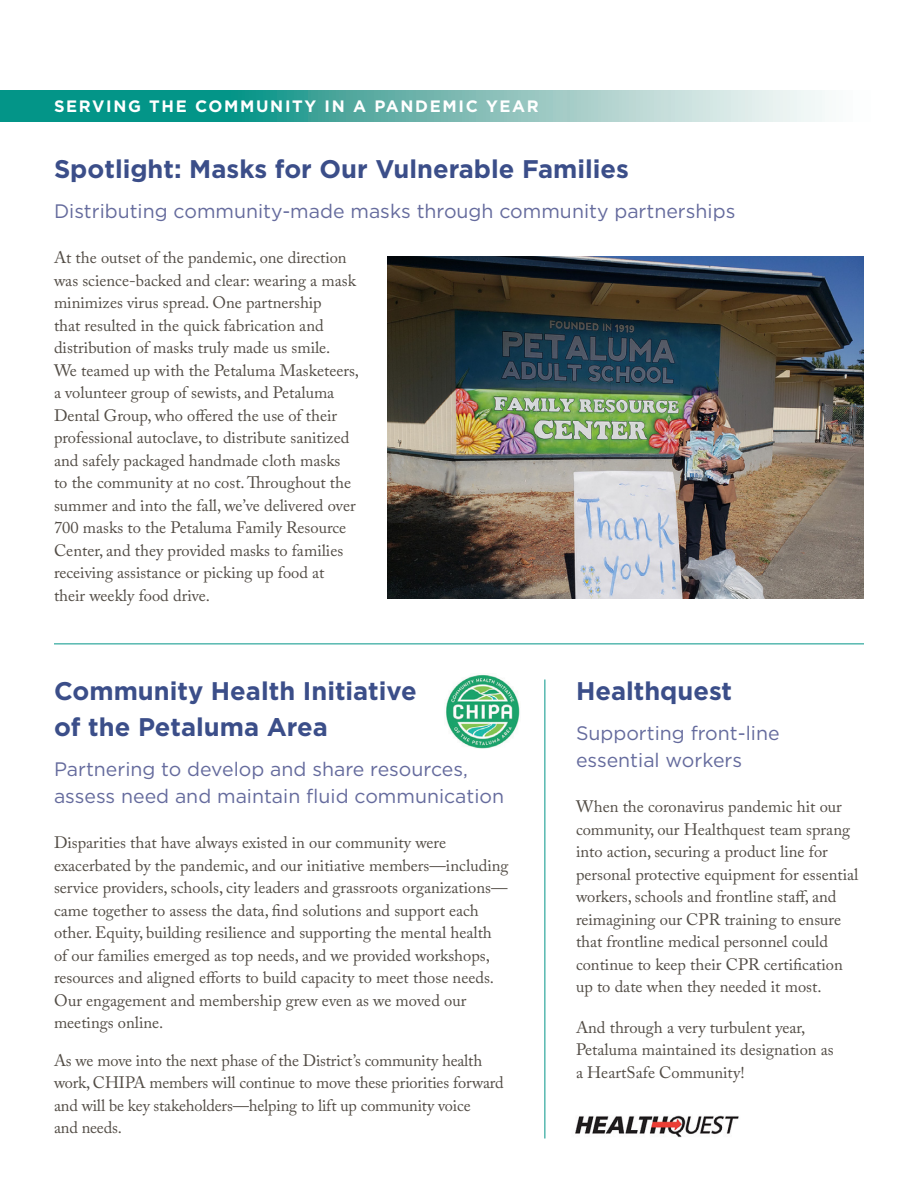
<style>
.page{position:relative;width:918px;height:1188px;background:#fff}
.page>*{position:absolute;margin:0;border:0;box-sizing:border-box;transform-origin:0 0}
.head{font:700 25.5px/36px "Gotham";color:#3b4e89}
.subhead{font:19.5px/27px "Gotham";color:#656b9d}
.body_11_15{font:16.5px/22.5px "Adobe Caslon Pro";color:#524c45}
.page_header{font:700 16.5px "Gotham";letter-spacing:.1em;color:#fff}
</style>
<div class="page">
<img style="left:446px;top:675px;width:74px;height:73px">
<img style="left:575px;top:1115px;width:164px;height:23px">
<img style="left:387px;top:256px;width:477px;height:342px">
<hr style="left:544px;top:680px;width:1px;height:458px;background:#039588">
<hr style="left:54px;top:644px;width:810px;height:1px;background:#039588">
<svg style="left:0;top:90px;width:825px;height:32px;background:#67b8b0"></svg>
<p class="page_header" style="left:54px;top:96px;width:486px">SERVING THE COMMUNITY IN A PANDEMIC YEAR</p>
<p class="head" style="left:54px;top:151px;width:576px">Spotlight: Masks for Our Vulnerable Families</p>
<p class="subhead" style="left:54px;top:198px;width:683px">Distributing community-made masks through community partnerships</p>
<p class="body_11_15" style="left:54px;top:246px;width:307px">At the outset of the pandemic, one direction was science-backed and clear: wearing a mask minimizes virus spread. One partnership<br>that resulted in the quick fabrication and distribution of masks truly made us smile.<br>We teamed up with the Petaluma Masketeers, a volunteer group of sewists, and Petaluma Dental Group, who offered the use of their professional autoclave, to distribute sanitized and safely packaged handmade cloth masks<br>to the community at no cost. Throughout the summer and into the fall, we’ve delivered over 700 masks to the Petaluma Family Resource Center, and they provided masks to families receiving assistance or picking up food at their weekly food drive.</p>
<p class="head" style="left:54px;top:673px;width:364px">Community Health Initiative of the Petaluma Area</p>
<p class="subhead" style="left:54px;top:756px;width:452px">Partnering to develop and share resources, assess need and maintain fluid communication</p>
<p class="body_11_15" style="left:54px;top:831px;width:456px">Disparities that have always existed in our community were exacerbated by the pandemic, and our initiative members—including service providers, schools, city leaders and grassroots organizations— came together to assess the data, find solutions and support each other. Equity, building resilience and supporting the mental health of our families emerged as top needs, and we provided workshops, resources and aligned efforts to build capacity to meet those needs.<br>Our engagement and membership grew even as we moved our meetings online.</p>
<p class="body_11_15" style="left:54px;top:1049px;width:451px">As we move into the next phase of the District’s community health work, CHIPA members will continue to move these priorities forward and will be key stakeholders—helping to lift up community voice<br>and needs.</p>
<p class="head" style="left:576px;top:673px;width:158px">Healthquest</p>
<p class="subhead" style="left:576px;top:720px;width:205px">Supporting front-line essential workers</p>
<p class="body_11_15" style="left:576px;top:795px;width:284px">When the coronavirus pandemic hit our community, our Healthquest team sprang into action, securing a product line for personal protective equipment for essential workers, schools and frontline staff, and reimagining our CPR training to ensure that frontline medical personnel could continue to keep their CPR certification up to date when they needed it most.</p>
<p class="body_11_15" style="left:576px;top:1016px;width:259px">And through a very turbulent year,<br>Petaluma maintained its designation as a HeartSafe Community!</p>
</div>
